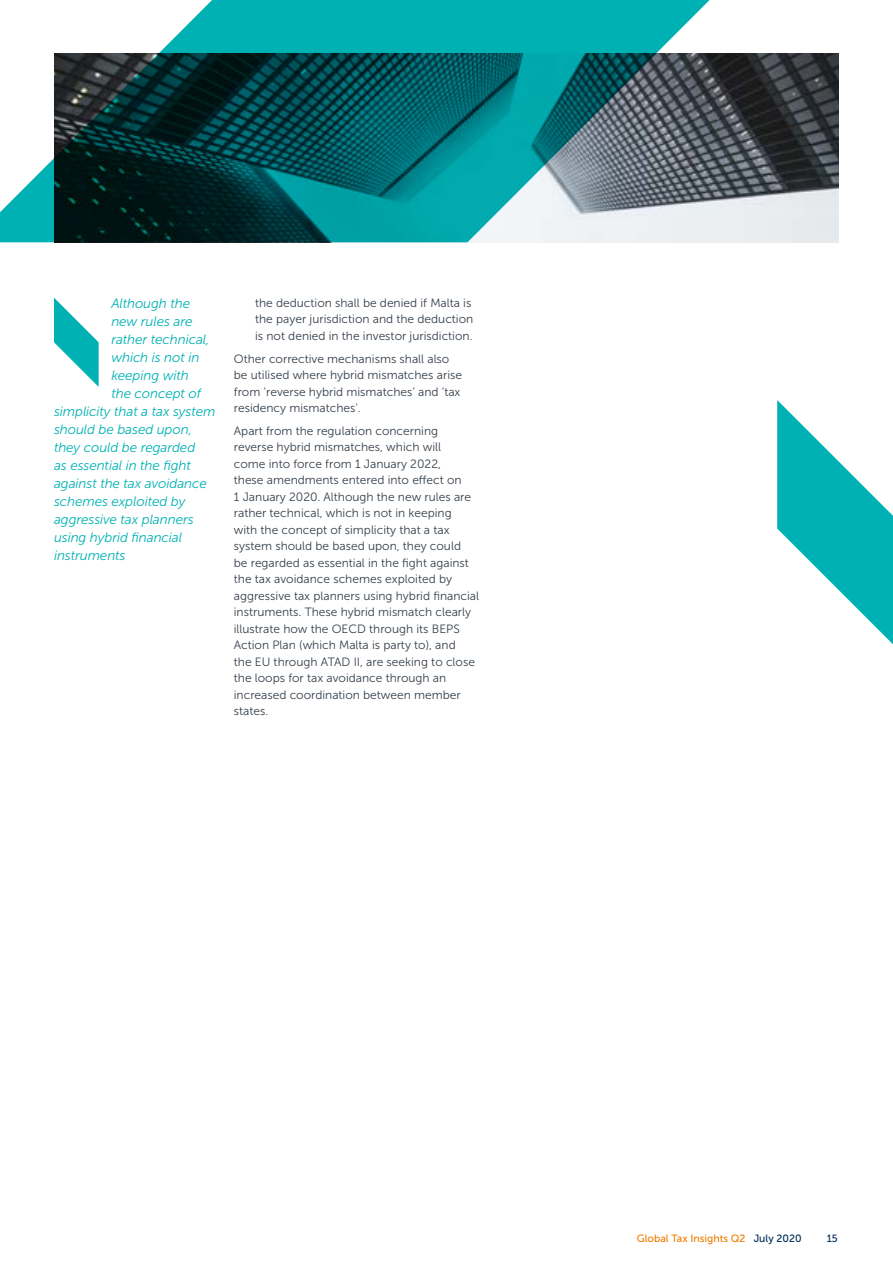
<style>
.page{position:relative;width:893px;height:1263px;background:#fff}
.page>*{position:absolute;margin:0;border:0;box-sizing:border-box;transform-origin:0 0}
.t1{font:italic 13.5px "Museo Sans 300";letter-spacing:-.01em;color:#00b1b3}
.t2{font:12px/16.5px "Museo Sans 300";color:#343f4a}
.t3{font:10.5px "Museo Sans 500";color:#ef7d00}
.t4{font:10.5px "Museo Sans 500";color:#002b56}
.s1{color:#002b56}
</style>
<div class="page">
<svg style="left:777px;top:400px;width:116px;height:245px"></svg>
<svg style="left:0;top:0;width:839px;height:242px;background:#418286"></svg>
<svg style="left:54px;top:298px;width:45px;height:89px"></svg>
<p class="t1" style="left:111px;top:296px;width:80px">Although the</p>
<p class="t1" style="left:111px;top:314px;width:83px">new rules are</p>
<p class="t1" style="left:111px;top:332px;width:100px">rather technical,</p>
<p class="t1" style="left:111px;top:350px;width:90px">which is not in</p>
<p class="t1" style="left:111px;top:368px;width:79px">keeping with</p>
<p class="t1" style="left:111px;top:386px;width:91px">the concept of</p>
<p class="t1" style="left:54px;top:404px;width:163px">simplicity that a tax system</p>
<p class="t1" style="left:54px;top:422px;width:140px">should be based upon,</p>
<p class="t1" style="left:54px;top:440px;width:143px">they could be regarded</p>
<p class="t1" style="left:54px;top:458px;width:138px">as essential in the fight</p>
<p class="t1" style="left:54px;top:476px;width:154px">against the tax avoidance</p>
<p class="t1" style="left:54px;top:494px;width:133px">schemes exploited by</p>
<p class="t1" style="left:54px;top:512px;width:141px">aggressive tax planners</p>
<p class="t1" style="left:54px;top:530px;width:130px">using hybrid financial</p>
<p class="t1" style="left:54px;top:548px;width:73px">instruments</p>
<p class="t2" style="left:255px;top:294px;width:220px">the deduction shall be denied if Malta is the payer jurisdiction and the deduction is not denied in the investor jurisdiction.</p>
<p class="t2" style="left:234px;top:350px;width:230px">Other corrective mechanisms shall also be utilised where hybrid mismatches arise from ‘reverse hybrid mismatches’ and ‘tax residency mismatches’.</p>
<p class="t2" style="left:234px;top:423px;width:247px">Apart from the regulation concerning reverse hybrid mismatches, which will<br>come into force from 1 January 2022,<br>these amendments entered into effect on<br>1 January 2020. Although the new rules are rather technical, which is not in keeping<br>with the concept of simplicity that a tax system should be based upon, they could<br>be regarded as essential in the fight against the tax avoidance schemes exploited by aggressive tax planners using hybrid financial instruments. These hybrid mismatch clearly illustrate how the OECD through its BEPS Action Plan (which Malta is party to), and<br>the EU through ATAD II, are seeking to close the loops for tax avoidance through an increased coordination between member states.</p>
<p class="t3" style="left:637px;top:1232px;width:166px">Global Tax Insights Q2 <span class="s1">July 2020</span></p>
<p class="t4" style="left:827px;top:1232px;width:13px">15</p>
</div>
